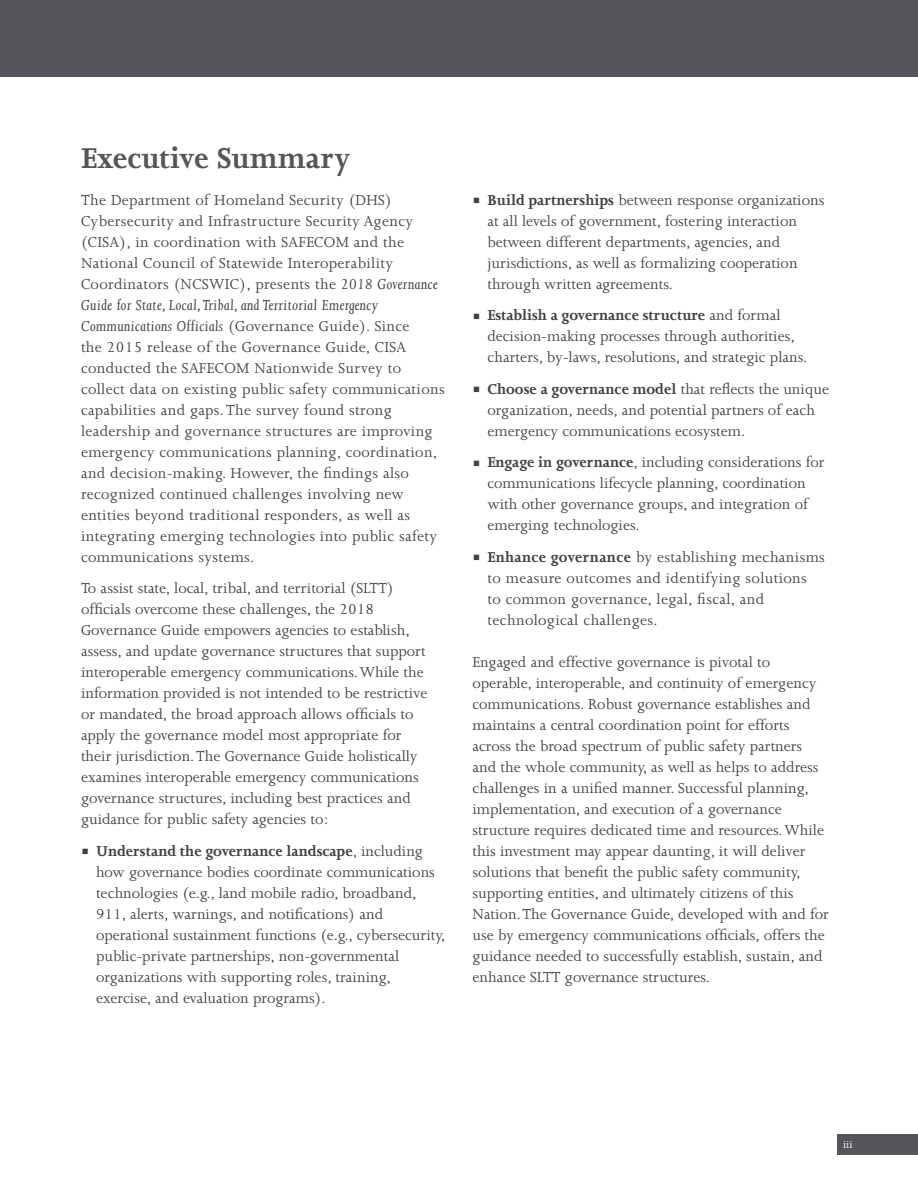
<style>
.page{position:relative;width:918px;height:1188px;background:#fff}
.page>*{position:absolute;margin:0;border:0;box-sizing:border-box;transform-origin:0 0}
.t1{font:700 33px "Joanna MT Std";color:#54565b}
.t2{font:16.5px/21px "Joanna MT Std";color:#414042}
.t3{font:16.5px/21px "Joanna MT Std";letter-spacing:.02em;color:#414042}
.t4{font:12px "Joanna MT Std";color:#fff}
.s1{font-style:italic}
.s2{font-weight:700}
</style>
<div class="page">
<div style="left:837px;top:1134px;width:81px;height:21px;background:#54565b"></div>
<div style="left:0;top:0;width:918px;height:77px;background:#54565b"></div>
<h2 class="t1" style="left:81px;top:140px;width:271px">Executive Summary</h2>
<p class="t3" style="left:81px;top:189px;width:365px">The Department of Homeland Security (DHS)<br>Cybersecurity and Infrastructure Security Agency (CISA), in coordination with SAFECOM and the National Council of Statewide Interoperability Coordinators (NCSWIC), presents the <span class="s1">2018 Governance Guide for State, Local,Tribal, and Territorial Emergency Communications Officials</span> (Governance Guide). Since<br>the 2015 release of the Governance Guide, CISA conducted the SAFECOM Nationwide Survey to collect data on existing public safety communications capabilities and gaps. The survey found strong leadership and governance structures are improving emergency communications planning, coordination, and decision-making. However, the fndings also recognized continued challenges involving new entities beyond traditional responders, as well as integrating emerging technologies into public safety communications systems.</p>
<p class="t2" style="left:81px;top:578px;width:348px">To assist state, local, tribal, and territorial (SLTT) offcials overcome these challenges, the 2018<br>Governance Guide empowers agencies to establish, assess, and update governance structures that support interoperable emergency communications.While the information provided is not intended to be restrictive or mandated, the broad approach allows offcials to apply the governance model most appropriate for their jurisdiction.The Governance Guide holistically examines interoperable emergency communications governance structures, including best practices and guidance for public safety agencies to:</p>
<p class="t2" style="left:96px;top:840px;width:351px"><span class="s2">Understand the governance landscape</span>, including how governance bodies coordinate communications technologies (e.g., land mobile radio, broadband, 911, alerts, warnings, and notifcations) and operational sustainment functions (e.g., cybersecurity, public-private partnerships, non-governmental organizations with supporting roles, training, exercise, and evaluation programs).</p>
<p class="t2" style="left:488px;top:189px;width:338px"><span class="s2">Build partnerships</span> between response organizations at all levels of government, fostering interaction between different departments, agencies, and jurisdictions, as well as formalizing cooperation through written agreements.</p>
<p class="t2" style="left:488px;top:305px;width:321px"><span class="s2">Establish a governance structure</span> and formal decision-making processes through authorities, charters, by-laws, resolutions, and strategic plans.</p>
<p class="t2" style="left:488px;top:378px;width:343px"><span class="s2">Choose a governance model</span> that refects the unique organization, needs, and potential partners of each emergency communications ecosystem.</p>
<p class="t2" style="left:488px;top:452px;width:339px"><span class="s2">Engage in governance</span>, including considerations for communications lifecycle planning, coordination with other governance groups, and integration of emerging technologies.</p>
<p class="t3" style="left:488px;top:546px;width:339px"><span class="s2">Enhance governance</span> by establishing mechanisms to measure outcomes and identifying solutions<br>to common governance, legal, fscal, and technological challenges.</p>
<p class="t2" style="left:473px;top:651px;width:358px">Engaged and effective governance is pivotal to operable, interoperable, and continuity of emergency communications. Robust governance establishes and maintains a central coordination point for efforts across the broad spectrum of public safety partners and the whole community, as well as helps to address challenges in a unifed manner. Successful planning, implementation, and execution of a governance structure requires dedicated time and resources.While this investment may appear daunting, it will deliver solutions that beneft the public safety community, supporting entities, and ultimately citizens of this Nation.The Governance Guide, developed with and for use by emergency communications offcials, offers the guidance needed to successfully establish, sustain, and enhance SLTT governance structures.</p>
<p class="t4" style="left:843px;top:1138px;width:11px">iii</p>
</div>
